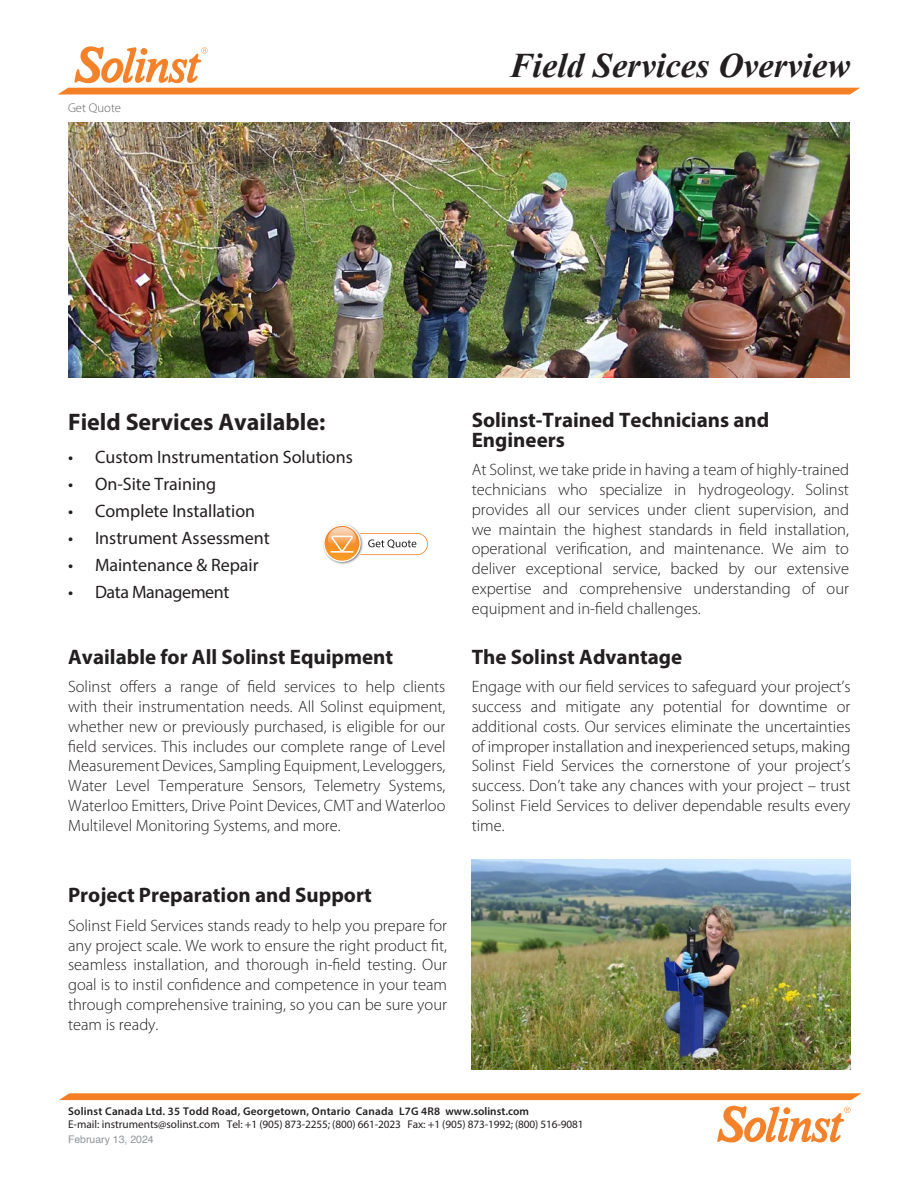
<style>
.page{position:relative;width:918px;height:1188px;background:#fff}
.page>*{position:absolute;margin:0;border:0;box-sizing:border-box;transform-origin:0 0}
.t1{font:italic 700 34.5px "Times New Roman";color:#231f20}
.body{font:700 24px "Myriad Pro";color:#231f20}
.body-2{font:700 21px/19.5px "Myriad Pro";color:#231f20}
.t2{font:18px "Myriad Pro";color:#231f20}
.t3{font:18px "Myriad Pro";letter-spacing:-.02em;color:#231f20}
.body-3{font:300 16.5px/19.8px "Myriad Pro";color:#231f20;text-align:justify}
.ToolBox_List{font:300 12.75px "Myriad Pro";color:#636366}
.t4{font:11.25px "Myriad Pro";letter-spacing:-.01em;color:#231f20}
.t5{font:600 11.25px "Myriad Pro";letter-spacing:.02em;color:#231f20}
.t6{font:10.5px "Helvetica";color:#939598}
</style>
<div class="page">
<svg style="left:59px;top:1093px;width:803px;height:7px"></svg>
<svg style="left:717px;top:1106px;width:133px;height:37px"></svg>
<svg style="left:58px;top:46px;width:802px;height:48px"></svg>
<img style="left:68px;top:122px;width:781px;height:255px">
<img style="left:472px;top:860px;width:378px;height:210px">
<img style="left:334px;top:524px;width:18px;height:40px">
<svg style="left:323px;top:525px;width:105px;height:37px"></svg>
<p class="ToolBox_List" style="left:68px;top:100px;width:55px">Get Quote</p>
<h1 class="t1" style="left:509px;top:41px;width:343px">Field Services Overview</h1>
<p class="body" style="left:68px;top:406px;width:259px">Field Services Available:</p>
<p class="t2" style="left:68px;top:446px;width:286px">• Custom Instrumentation Solutions</p>
<p class="t2" style="left:68px;top:473px;width:150px">• On-Site Training</p>
<p class="t2" style="left:68px;top:500px;width:189px">• Complete Installation</p>
<p class="t2" style="left:68px;top:527px;width:203px">• Instrument Assessment</p>
<p class="t2" style="left:68px;top:554px;width:192px">• Maintenance &amp; Repair</p>
<p class="t3" style="left:68px;top:581px;width:163px">• Data Management</p>
<p class="body-2" style="left:68px;top:646px;width:327px">Available for All Solinst Equipment</p>
<p class="body-3" style="left:68px;top:677px;width:379px">Solinst offers a range of field services to help clients with their instrumentation needs. All Solinst equipment, whether new or previously purchased, is eligible for our field services. This includes our complete range of Level Measurement Devices, Sampling Equipment, Leveloggers, Water Level Temperature Sensors, Telemetry Systems, Waterloo Emitters, Drive Point Devices, CMT and Waterloo Multilevel Monitoring Systems, and more.</p>
<p class="body-2" style="left:68px;top:885px;width:305px">Project Preparation and Support</p>
<p class="body-3" style="left:68px;top:916px;width:380px">Solinst Field Services stands ready to help you prepare for any project scale. We work to ensure the right product fit, seamless installation, and thorough in-field testing. Our goal is to instil confidence and competence in your team through comprehensive training, so you can be sure your team is ready.</p>
<p class="body-2" style="left:472px;top:410px;width:299px">Solinst-Trained Technicians and<br>Engineers</p>
<p class="body-3" style="left:472px;top:460px;width:379px">At Solinst, we take pride in having a team of highly-trained technicians who specialize in hydrogeology. Solinst provides all our services under client supervision, and we maintain the highest standards in field installation, operational verification, and maintenance. We aim to deliver exceptional service, backed by our extensive expertise and comprehensive understanding of our equipment and in-field challenges.</p>
<p class="body-2" style="left:472px;top:646px;width:212px">The Solinst Advantage</p>
<p class="body-3" style="left:472px;top:677px;width:380px">Engage with our field services to safeguard your project’s success and mitigate any potential for downtime or additional costs. Our services eliminate the uncertainties of improper installation and inexperienced setups, making Solinst Field Services the cornerstone of your project’s success. Don’t take any chances with your project – trust Solinst Field Services to deliver dependable results every time.</p>
<p class="t5" style="left:68px;top:1104px;width:462px">Solinst Canada Ltd. 35 Todd Road, Georgetown, Ontario Canada L7G 4R8 www.solinst.com</p>
<p class="t4" style="left:68px;top:1117px;width:517px">E-mail: instruments@solinst.com Tel: +1 (905) 873-2255; (800) 661-2023 Fax: +1 (905) 873-1992; (800) 516-9081</p>
<p class="t6" style="left:68px;top:1131px;width:87px">February 13, 2024</p>
</div>
